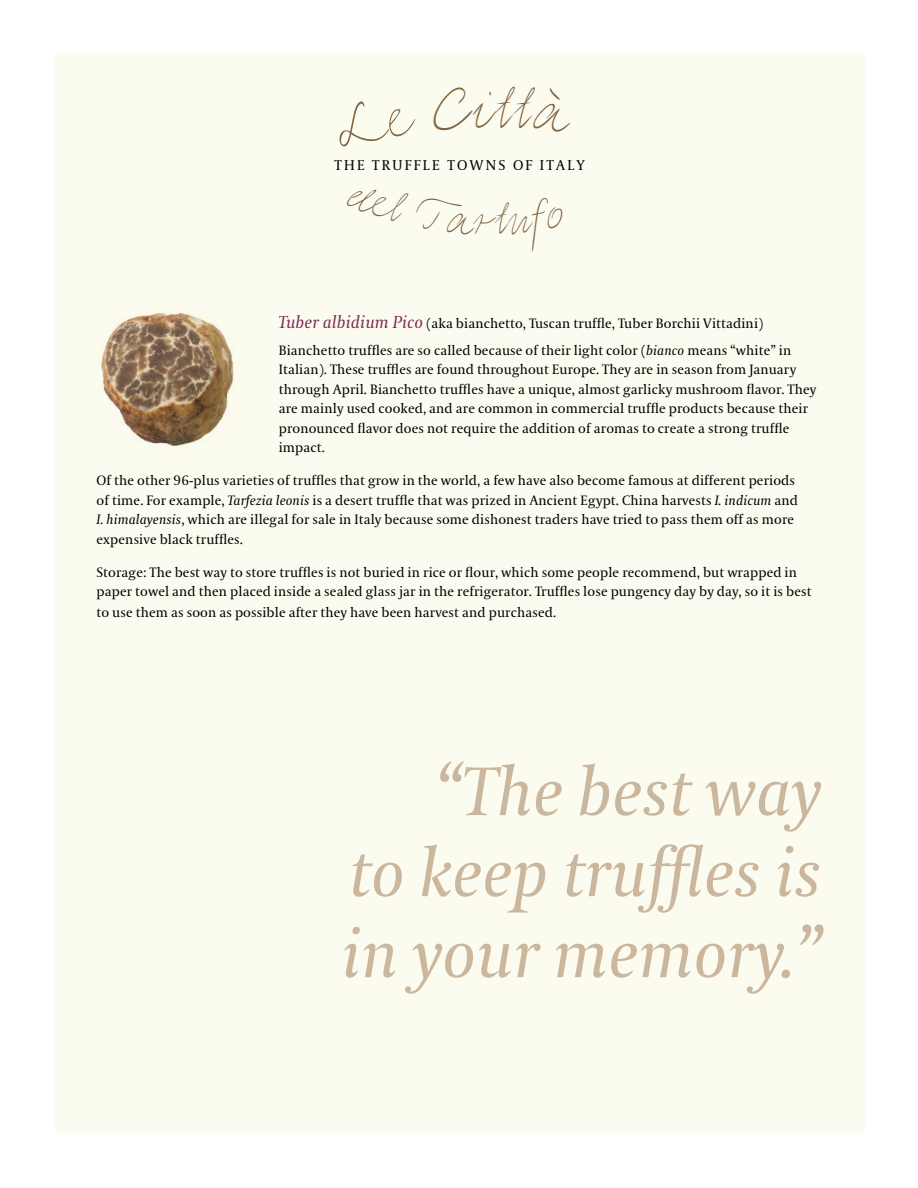
<style>
.page{position:relative;width:918px;height:1188px;background:#fff}
.page>*{position:absolute;margin:0;border:0;box-sizing:border-box;transform-origin:0 0}
.t1{font:italic 68.25px/81px "Coranto";color:#cab79e;text-align:justify}
.t2{font:51.9px "Elisa LT";color:#82653a;scale:.85 1}
.t3{font:14.1px "Coranto";letter-spacing:.16em;color:#000}
.t4{font:13.5px/19.5px "Coranto";letter-spacing:.01em;color:#000}
.s1{font-style:italic;font-size:17.25px;color:#7c2d55}
.s2{font-style:italic}
</style>
<div class="page">
<div style="left:55px;top:53px;width:810px;height:1080px;background:#fcfbef"></div>
<img style="left:101px;top:312px;width:133px;height:135px">
<svg style="left:339px;top:101px;width:76px;height:46px"></svg>
<svg style="left:434px;top:86px;width:137px;height:46px"></svg>
<svg style="left:347px;top:189px;width:216px;height:63px"></svg>
<h2 class="t2" style="left:494px;top:79px;width:26px">t</h2>
<p class="t3" style="left:335px;top:157px;width:21px">The</p>
<p class="t3" style="left:372px;top:157px;width:21px">Truff</p>
<p class="t3" style="left:423px;top:157px;width:47px">le Towns</p>
<p class="t3" style="left:513px;top:157px;width:72px">of Italy</p>
<p class="t4" style="left:279px;top:311px;width:514px;line-height:26.2px"><span class="s1">Tuber albidium Pico</span> (aka bianchetto, Tuscan truffle, Tuber Borchii Vittadini)<br>Bianchetto truffles are so called because of their light color (<span class="s2">bianco</span> means “white” in</p>
<p class="t4" style="left:279px;top:360px;width:539px">Italian). These truffles are found throughout Europe. They are in season from January through April. Bianchetto truffles have a unique, almost garlicky mushroom flavor. They are mainly used cooked, and are common in commercial truffle products because their pronounced flavor does not require the addition of aromas to create a strong truffle impact.</p>
<p class="t4" style="left:97px;top:471px;width:703px">Of the other 96-plus varieties of truffles that grow in the world, a few have also become famous at different periods of time. For example, <span class="s2">Tarfezia leonis</span> is a desert truffle that was prized in Ancient Egypt. China harvests <span class="s2">I. indicum</span> and <span class="s2">I. himalayensis</span>, which are illegal for sale in Italy because some dishonest traders have tried to pass them off as more expensive black truffles.</p>
<p class="t4" style="left:97px;top:563px;width:717px">Storage: The best way to store truffles is not buried in rice or flour, which some people recommend, but wrapped in paper towel and then placed inside a sealed glass jar in the refrigerator. Truffles lose pungency day by day, so it is best</p>
<p class="t4" style="left:97px;top:603px;width:461px">to use them as soon as possible after they have been harvest and purchased.</p>
<h1 class="t1" style="left:342px;top:754px;width:481px;text-indent:95px">“The best way to keep truffles is in your memory.”</h1>
</div>
